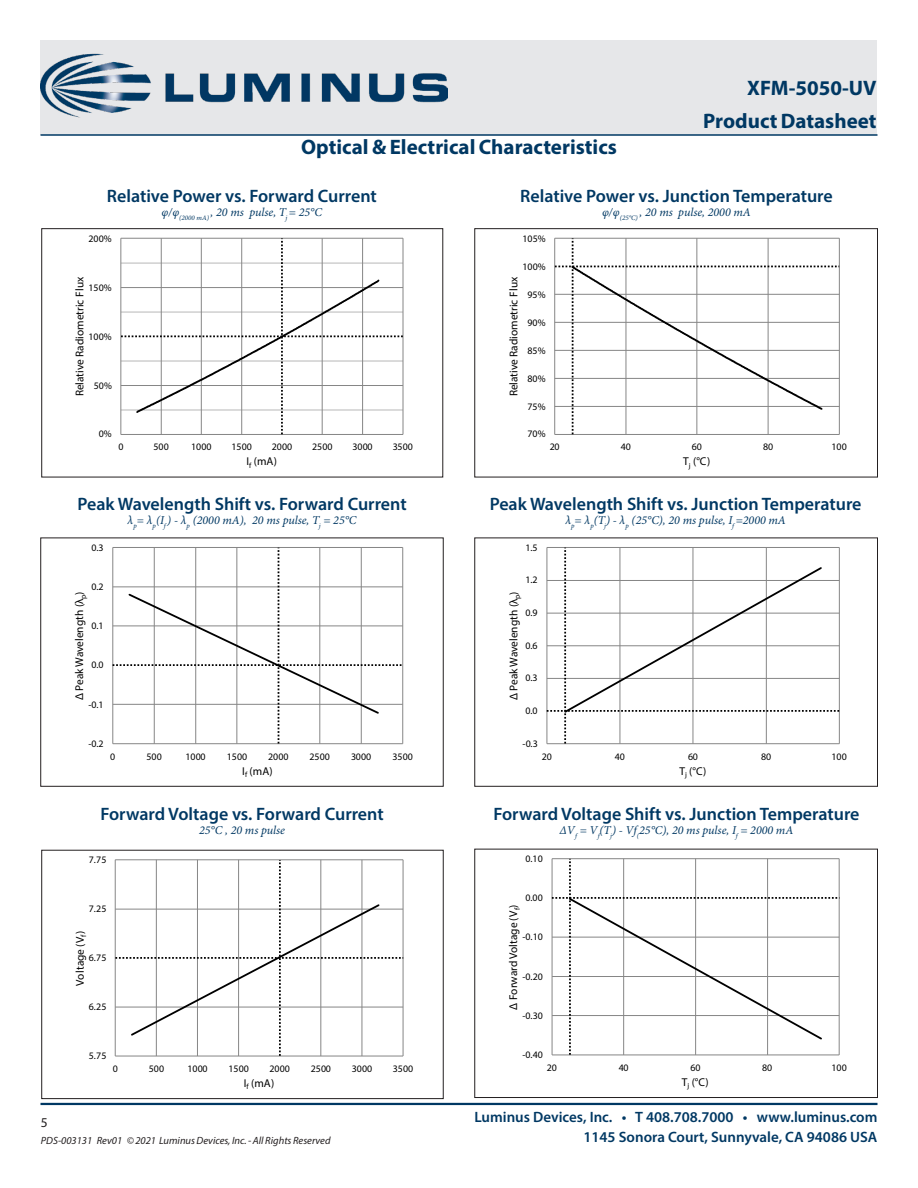
<style>
.page{position:relative;width:918px;height:1188px;background:#fff}
.page>*{position:absolute;margin:0;border:0;box-sizing:border-box;transform-origin:0 0}
.DS_Title1{font:700 21px "Myriad Pro";color:#003863}
.t1{font:600 18px "Myriad Pro";color:#003863}
.t2{font:600 15px "Myriad Pro";color:#003863}
.zzFooterRight2{font:13.5px "Myriad Pro";color:#231f20}
.t3{font:italic 12px "Minion Pro";color:#003863}
.t4{font:11.4px "Myriad Pro";color:#000}
.zzFooterRight1{font:italic 10.5px "Myriad Pro";color:#231f20}
.t5{font:9.9px "Myriad Pro";letter-spacing:-.015em;color:#000}
</style>
<div class="page">
<div style="left:40px;top:40px;width:838px;height:95px;background:#e6e7e9"></div>
<hr style="left:40px;top:1103px;width:838px;height:2px;background:#003863">
<hr style="left:40px;top:134px;width:838px;height:2px;background:#003863">
<hr style="left:121px;top:434px;width:282px;height:1px;background:#868686">
<hr style="left:120px;top:238px;width:1px;height:196px;background:#868686">
<hr style="left:403px;top:238px;width:1px;height:196px;background:#868686">
<svg style="left:121px;top:238px;width:282px;height:196px"></svg>
<div style="left:41px;top:228px;width:402px;height:249px;border:1px solid #231f20"></div>
<hr style="left:555px;top:434px;width:284px;height:1px;background:#868686">
<hr style="left:554px;top:238px;width:1px;height:196px;background:#868686">
<hr style="left:839px;top:238px;width:1px;height:196px;background:#868686">
<svg style="left:555px;top:238px;width:284px;height:196px"></svg>
<div style="left:474px;top:228px;width:404px;height:249px;border:1px solid #231f20"></div>
<hr style="left:113px;top:547px;width:290px;height:1px;background:#868686">
<hr style="left:112px;top:547px;width:1px;height:197px;background:#868686">
<svg style="left:113px;top:548px;width:290px;height:196px"></svg>
<div style="left:40px;top:538px;width:404px;height:249px;border:1px solid #231f20"></div>
<hr style="left:547px;top:547px;width:292px;height:1px;background:#868686">
<hr style="left:839px;top:547px;width:1px;height:197px;background:#868686">
<svg style="left:547px;top:548px;width:292px;height:196px"></svg>
<div style="left:474px;top:538px;width:404px;height:249px;border:1px solid #231f20"></div>
<hr style="left:115px;top:1056px;width:288px;height:1px;background:#868686">
<hr style="left:115px;top:859px;width:288px;height:1px;background:#868686">
<hr style="left:403px;top:860px;width:1px;height:196px;background:#868686">
<svg style="left:115px;top:860px;width:288px;height:196px"></svg>
<div style="left:41px;top:850px;width:403px;height:249px;border:1px solid #231f20"></div>
<hr style="left:552px;top:1055px;width:287px;height:1px;background:#868686">
<hr style="left:552px;top:858px;width:287px;height:1px;background:#868686">
<hr style="left:839px;top:859px;width:1px;height:196px;background:#868686">
<svg style="left:552px;top:859px;width:287px;height:196px"></svg>
<div style="left:474px;top:849px;width:404px;height:249px;border:1px solid #231f20"></div>
<img style="left:41px;top:53px;width:406px;height:65px">
<p class="DS_Title1" style="left:301px;top:133px;width:317px">Optical &amp; Electrical Characteristics</p>
<p class="DS_Title1" style="left:747px;top:74px;width:131px">XFM-5050-UV</p>
<p class="DS_Title1" style="left:703px;top:107px;width:175px">Product Datasheet</p>
<p class="t1" style="left:107px;top:185px;width:272px">Relative Power vs. Forward Current</p>
<p class="t3" style="left:162px;top:204px;width:162px">φ/φ<sub>(2000</sub> <sub>mA)</sub> , 20 ms pulse, T<sub>j</sub> = 25°C</p>
<p class="t5" style="left:89px;top:232px;width:25px">200%</p>
<p class="t4" style="left:73px;top:396px;width:121px;rotate:-90deg">Relative Radiometric Flux</p>
<p class="t5" style="left:89px;top:281px;width:25px">150%</p>
<p class="t5" style="left:89px;top:330px;width:25px">100%</p>
<p class="t5" style="left:94px;top:379px;width:20px">50%</p>
<p class="t5" style="left:99px;top:428px;width:14px">0%</p>
<p class="t5" style="left:118px;top:441px;width:7px">0</p>
<p class="t5" style="left:154px;top:441px;width:17px">500</p>
<p class="t5" style="left:191px;top:441px;width:22px">1000</p>
<p class="t5" style="left:232px;top:441px;width:22px">1500</p>
<p class="t5" style="left:272px;top:441px;width:22px">2000</p>
<p class="t5" style="left:312px;top:441px;width:22px">2500</p>
<p class="t5" style="left:352px;top:441px;width:22px">3000</p>
<p class="t5" style="left:393px;top:441px;width:22px">3500</p>
<p class="t4" style="left:246px;top:455px;width:32px">I<sub>f</sub> (mA)</p>
<p class="t1" style="left:77px;top:492px;width:331px">Peak Wavelength Shift vs. Forward Current</p>
<p class="t3" style="left:128px;top:512px;width:230px">λ<sub>p</sub>= λ<sub>p</sub>(I<sub>f</sub> ) - λ<sub>p</sub> (2000 mA), 20 ms pulse, T<sub>j</sub> = 25°C</p>
<p class="t5" style="left:91px;top:541px;width:14px">0.3</p>
<p class="t5" style="left:91px;top:581px;width:14px">0.2</p>
<p class="t4" style="left:72px;top:700px;width:110px;rotate:-90deg">Δ Peak Wavelength (λ<sub>p</sub>)</p>
<p class="t5" style="left:91px;top:620px;width:14px">0.1</p>
<p class="t5" style="left:91px;top:659px;width:14px">0.0</p>
<p class="t5" style="left:88px;top:698px;width:17px">-0.1</p>
<p class="t5" style="left:88px;top:737px;width:17px">-0.2</p>
<p class="t5" style="left:110px;top:750px;width:7px">0</p>
<p class="t5" style="left:147px;top:750px;width:17px">500</p>
<p class="t5" style="left:185px;top:750px;width:22px">1000</p>
<p class="t5" style="left:227px;top:750px;width:22px">1500</p>
<p class="t5" style="left:268px;top:750px;width:22px">2000</p>
<p class="t5" style="left:310px;top:750px;width:22px">2500</p>
<p class="t5" style="left:351px;top:750px;width:22px">3000</p>
<p class="t5" style="left:392px;top:750px;width:22px">3500</p>
<p class="t4" style="left:242px;top:764px;width:32px">I<sub>f</sub> (mA)</p>
<p class="t1" style="left:100px;top:802px;width:285px">Forward Voltage vs. Forward Current</p>
<p class="t3" style="left:199px;top:822px;width:87px">25°C , 20 ms pulse</p>
<p class="t5" style="left:89px;top:854px;width:19px">7.75</p>
<p class="t5" style="left:89px;top:903px;width:19px">7.25</p>
<p class="t4" style="left:73px;top:986px;width:57px;rotate:-90deg">Voltage (V<sub>f</sub>)</p>
<p class="t5" style="left:89px;top:952px;width:19px">6.75</p>
<p class="t5" style="left:89px;top:1001px;width:19px">6.25</p>
<p class="t5" style="left:89px;top:1050px;width:19px">5.75</p>
<p class="t5" style="left:113px;top:1062px;width:7px">0</p>
<p class="t5" style="left:149px;top:1062px;width:17px">500</p>
<p class="t5" style="left:187px;top:1062px;width:22px">1000</p>
<p class="t5" style="left:229px;top:1062px;width:22px">1500</p>
<p class="t5" style="left:270px;top:1062px;width:22px">2000</p>
<p class="t5" style="left:311px;top:1062px;width:22px">2500</p>
<p class="t5" style="left:352px;top:1062px;width:22px">3000</p>
<p class="t5" style="left:393px;top:1062px;width:22px">3500</p>
<p class="t4" style="left:244px;top:1076px;width:32px">I<sub>f</sub> (mA)</p>
<p class="zzFooterRight2" style="left:41px;top:1115px;width:8px">5</p>
<p class="zzFooterRight1" style="left:41px;top:1134px;width:291px">PDS-003131 Rev01 © 2021 Luminus Devices, Inc. - All Rights Reserved</p>
<p class="t1" style="left:520px;top:185px;width:314px">Relative Power vs. Junction Temperature</p>
<p class="t3" style="left:602px;top:204px;width:150px">φ/φ<sub>(25°C)</sub> , 20 ms pulse, 2000 mA</p>
<p class="t5" style="left:523px;top:232px;width:25px">105%</p>
<p class="t5" style="left:523px;top:260px;width:25px">100%</p>
<p class="t4" style="left:507px;top:396px;width:121px;rotate:-90deg">Relative Radiometric Flux</p>
<p class="t5" style="left:528px;top:288px;width:20px">95%</p>
<p class="t5" style="left:528px;top:316px;width:20px">90%</p>
<p class="t5" style="left:528px;top:344px;width:20px">85%</p>
<p class="t5" style="left:528px;top:372px;width:20px">80%</p>
<p class="t5" style="left:528px;top:400px;width:20px">75%</p>
<p class="t5" style="left:528px;top:428px;width:20px">70%</p>
<p class="t5" style="left:550px;top:441px;width:12px">20</p>
<p class="t5" style="left:621px;top:441px;width:12px">40</p>
<p class="t5" style="left:692px;top:441px;width:12px">60</p>
<p class="t5" style="left:763px;top:441px;width:12px">80</p>
<p class="t5" style="left:832px;top:441px;width:17px">100</p>
<p class="t4" style="left:683px;top:455px;width:28px">T<sub>j</sub> (°C)</p>
<p class="t1" style="left:490px;top:492px;width:373px">Peak Wavelength Shift vs. Junction Temperature</p>
<p class="t3" style="left:565px;top:512px;width:222px">λ<sub>p</sub>= λ<sub>p</sub>(T<sub>j</sub>) - λ<sub>p</sub> (25°C), 20 ms pulse, I<sub>f</sub> =2000 mA</p>
<p class="t5" style="left:526px;top:541px;width:14px">1.5</p>
<p class="t5" style="left:526px;top:574px;width:14px">1.2</p>
<p class="t4" style="left:507px;top:700px;width:110px;rotate:-90deg">Δ Peak Wavelength (λ<sub>p</sub>)</p>
<p class="t5" style="left:526px;top:607px;width:14px">0.9</p>
<p class="t5" style="left:526px;top:639px;width:14px">0.6</p>
<p class="t5" style="left:526px;top:672px;width:14px">0.3</p>
<p class="t5" style="left:526px;top:705px;width:14px">0.0</p>
<p class="t5" style="left:523px;top:737px;width:17px">-0.3</p>
<p class="t5" style="left:542px;top:750px;width:12px">20</p>
<p class="t5" style="left:615px;top:750px;width:12px">40</p>
<p class="t5" style="left:688px;top:750px;width:12px">60</p>
<p class="t5" style="left:761px;top:750px;width:12px">80</p>
<p class="t5" style="left:832px;top:750px;width:17px">100</p>
<p class="t4" style="left:679px;top:764px;width:28px">T<sub>j</sub> (°C)</p>
<p class="t1" style="left:493px;top:802px;width:368px">Forward Voltage Shift vs. Junction Temperature</p>
<p class="t3" style="left:560px;top:822px;width:235px">ΔV<sub>f</sub> = V<sub>f</sub>(T<sub>j</sub>) - Vf<sub>(</sub>25°C), 20 ms pulse, I<sub>f</sub> = 2000 mA</p>
<p class="t5" style="left:525px;top:853px;width:19px">0.10</p>
<p class="t5" style="left:525px;top:892px;width:19px">0.00</p>
<p class="t4" style="left:506px;top:1010px;width:107px;rotate:-90deg">Δ Forward Voltage (V<sub>f</sub>)</p>
<p class="t5" style="left:522px;top:931px;width:22px">-0.10</p>
<p class="t5" style="left:522px;top:970px;width:22px">-0.20</p>
<p class="t5" style="left:522px;top:1009px;width:22px">-0.30</p>
<p class="t5" style="left:522px;top:1049px;width:22px">-0.40</p>
<p class="t5" style="left:547px;top:1061px;width:12px">20</p>
<p class="t5" style="left:619px;top:1061px;width:12px">40</p>
<p class="t5" style="left:690px;top:1061px;width:12px">60</p>
<p class="t5" style="left:762px;top:1061px;width:12px">80</p>
<p class="t5" style="left:832px;top:1061px;width:17px">100</p>
<p class="t4" style="left:682px;top:1075px;width:28px">T<sub>j</sub> (°C)</p>
<p class="t2" style="left:474px;top:1108px;width:405px">Luminus Devices, Inc. • T 408.708.7000 • www.luminus.com</p>
<p class="t2" style="left:584px;top:1127px;width:295px">1145 Sonora Court, Sunnyvale, CA 94086 USA</p>
</div>
